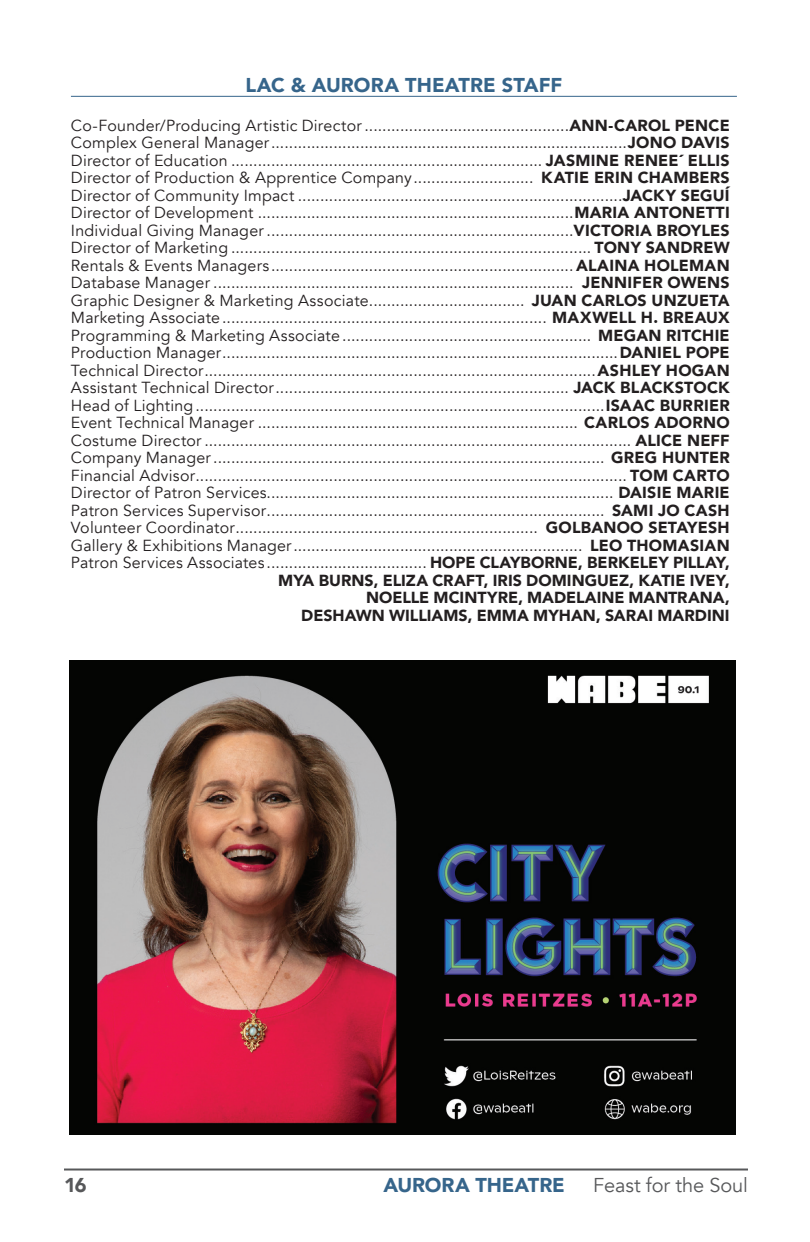
<style>
.page{position:relative;width:810px;height:1242px;background:#fff}
.page>*{position:absolute;margin:0;border:0;box-sizing:border-box;transform-origin:0 0}
.Section_Headers{font:900 20px "Avenir";color:#36658b}
.t1{font:20px "Avenir";letter-spacing:-.005em;color:#57585a}
.t2{font:900 20px "Avenir";color:#57585a}
.Cast_Staff_List{font:16px "Avenir";letter-spacing:.015em;color:#231f20}
.Cast_Staff_List-2{font:900 16px/17.6px "Avenir";color:#231f20;text-align:right}
.s1{font-weight:900}
</style>
<div class="page">
<hr style="left:71px;top:96px;width:666px;height:1px;background:#36658b">
<img style="left:69px;top:661px;width:666px;height:473px">
<hr style="left:64px;top:1169px;width:684px;height:2px;background:#57585a">
<p class="Section_Headers" style="left:245px;top:68px;width:319px">LAC &amp; AURORA THEATRE STAFF</p>
<p class="Cast_Staff_List" style="left:71px;top:116px;width:660px">Co-Founder/Producing Artistic Director ..............................................<span class="s1">ANN-CAROL PENCE</span></p>
<p class="Cast_Staff_List" style="left:71px;top:133px;width:660px">Complex General Manager................................................................................<span class="s1">JONO DAVIS</span></p>
<p class="Cast_Staff_List" style="left:71px;top:151px;width:660px">Director of Education ...................................................................... <span class="s1">JASMINE RENEE´ ELLIS</span></p>
<p class="Cast_Staff_List" style="left:71px;top:168px;width:660px">Director of Production &amp; Apprentice Company........................... <span class="s1">KATIE ERIN CHAMBERS</span></p>
<p class="Cast_Staff_List" style="left:71px;top:186px;width:660px">Director of Community Impact .........................................................................<span class="s1">JACKY SEGUÍ</span></p>
<p class="Cast_Staff_List" style="left:71px;top:203px;width:660px">Director of Development .......................................................................<span class="s1">MARIA ANTONETTI</span></p>
<p class="Cast_Staff_List" style="left:71px;top:221px;width:660px">Individual Giving Manager .....................................................................<span class="s1">VICTORIA BROYLES</span></p>
<p class="Cast_Staff_List" style="left:71px;top:238px;width:660px">Director of Marketing ................................................................................. <span class="s1">TONY SANDREW</span></p>
<p class="Cast_Staff_List" style="left:71px;top:256px;width:660px">Rentals &amp; Events Managers.................................................................... <span class="s1">ALAINA HOLEMAN</span></p>
<p class="Cast_Staff_List" style="left:71px;top:273px;width:660px">Database Manager ................................................................................. <span class="s1">JENNIFER OWENS</span></p>
<p class="Cast_Staff_List" style="left:71px;top:291px;width:660px">Graphic Designer &amp; Marketing Associate................................... <span class="s1">JUAN CARLOS UNZUETA</span></p>
<p class="Cast_Staff_List" style="left:71px;top:308px;width:660px">Marketing Associate......................................................................... <span class="s1">MAXWELL H. BREAUX</span></p>
<p class="Cast_Staff_List" style="left:71px;top:326px;width:660px">Programming &amp; Marketing Associate ........................................................ <span class="s1">MEGAN RITCHIE</span></p>
<p class="Cast_Staff_List" style="left:71px;top:343px;width:660px">Production Manager.........................................................................................<span class="s1">DANIEL POPE</span></p>
<p class="Cast_Staff_List" style="left:71px;top:361px;width:660px">Technical Director........................................................................................<span class="s1">ASHLEY HOGAN</span></p>
<p class="Cast_Staff_List" style="left:71px;top:378px;width:660px">Assistant Technical Director.................................................................. <span class="s1">JACK BLACKSTOCK</span></p>
<p class="Cast_Staff_List" style="left:71px;top:396px;width:660px">Head of Lighting............................................................................................<span class="s1">ISAAC BURRIER</span></p>
<p class="Cast_Staff_List" style="left:71px;top:413px;width:660px">Event Technical Manager ........................................................................ <span class="s1">CARLOS ADORNO</span></p>
<p class="Cast_Staff_List" style="left:71px;top:431px;width:660px">Costume Director ................................................................................................ <span class="s1">ALICE NEFF</span></p>
<p class="Cast_Staff_List" style="left:71px;top:448px;width:660px">Company Manager........................................................................................ <span class="s1">GREG HUNTER</span></p>
<p class="Cast_Staff_List" style="left:71px;top:466px;width:660px">Financial Advisor................................................................................................. <span class="s1">TOM CARTO</span></p>
<p class="Cast_Staff_List" style="left:71px;top:483px;width:660px">Director of Patron Services.............................................................................. <span class="s1">DAISIE MARIE</span></p>
<p class="Cast_Staff_List" style="left:71px;top:501px;width:660px">Patron Services Supervisor............................................................................ <span class="s1">SAMI JO CASH</span></p>
<p class="Cast_Staff_List" style="left:71px;top:518px;width:660px">Volunteer Coordinator.................................................................... <span class="s1">GOLBANOO SETAYESH</span></p>
<p class="Cast_Staff_List" style="left:71px;top:536px;width:660px">Gallery &amp; Exhibitions Manager................................................................. <span class="s1">LEO THOMASIAN</span></p>
<p class="Cast_Staff_List" style="left:71px;top:553px;width:660px">Patron Services Associates .................................... <span class="s1">HOPE CLAYBORNE, BERKELEY PILLAY,</span></p>
<p class="Cast_Staff_List-2" style="left:278px;top:571px;width:453px">MYA BURNS, ELIZA CRAFT, IRIS DOMINGUEZ, KATIE IVEY,</p>
<p class="Cast_Staff_List-2" style="left:301px;top:589px;width:430px">NOELLE MCINTYRE, MADELAINE MANTRANA,<br>DESHAWN WILLIAMS, EMMA MYHAN, SARAI MARDINI</p>
<p class="t2" style="left:64px;top:1168px;width:24px">16</p>
<p class="Section_Headers" style="left:383px;top:1168px;width:183px">AURORA THEATRE</p>
<p class="t1" style="left:593px;top:1173px;width:156px">Feast for the Soul</p>
</div>
